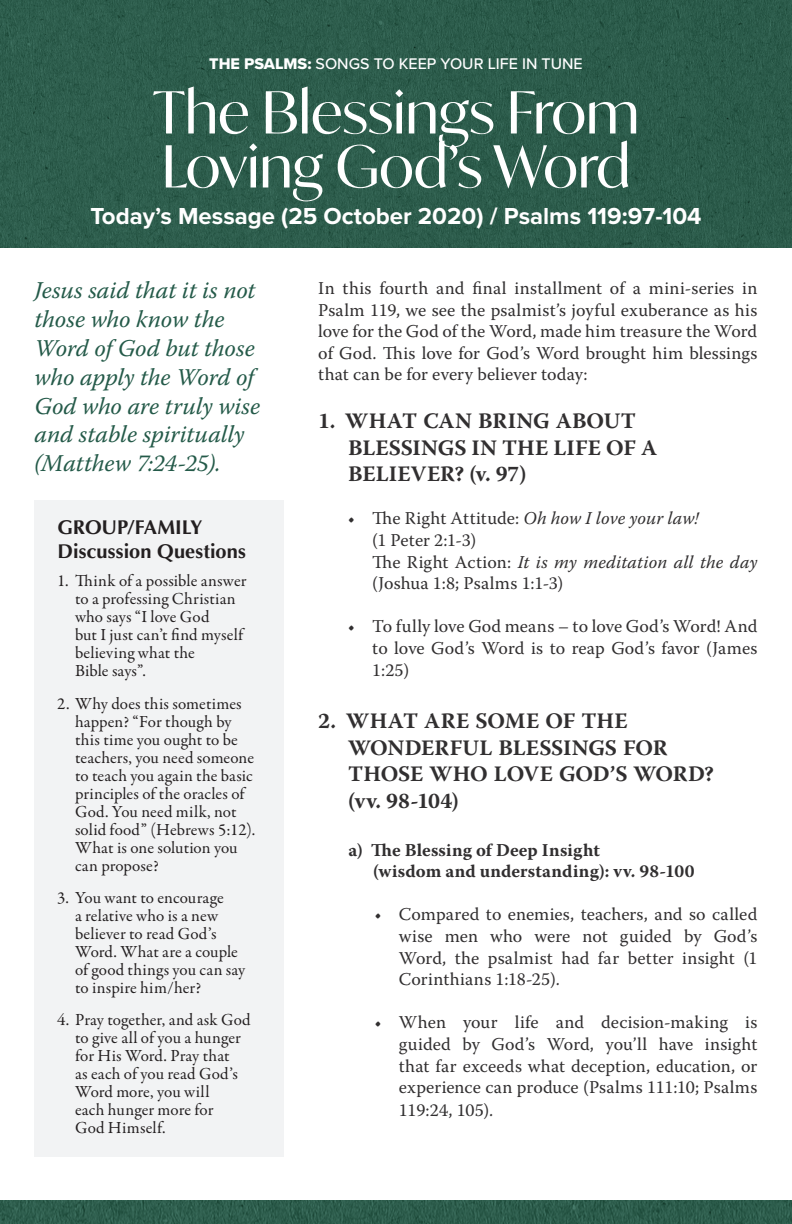
<style>
.page{position:relative;width:792px;height:1224px;background:#fff}
.page>*{position:absolute;margin:0;border:0;box-sizing:border-box;transform-origin:0 0}
.t1{font:58px "Ivy Mode";color:#fff}
.t2{font:italic 24px/28.8px "Warnock Pro";letter-spacing:-.005em;color:#245a49}
.t3{font:700 24px "Proxima Nova";color:#fff}
.t4{font:700 22px "Warnock Pro";color:#312f30}
.t5{font:700 22px "Warnock Pro";letter-spacing:.02em;color:#312f30}
.t6{font:700 20px/24px "Optima";letter-spacing:.005em;color:#231f20}
.t7{font:18px/21.6px "Warnock Pro";letter-spacing:.01em;color:#312f30;text-align:justify}
.t8{font:700 18px "Warnock Pro";letter-spacing:.01em;color:#312f30}
.t9{font:17px/18px "Garamond Premr Pro";letter-spacing:.01em;color:#231f20}
.t10{font:500 16px "Proxima Nova";color:#fff}
.s1{font-family:"Proxima Nova Extrabld";font-weight:400}
.s2{font-style:italic}
</style>
<div class="page">
<img style="left:0;top:0;width:792px;height:247px">
<img style="left:0;top:1201px;width:792px;height:23px">
<div style="left:35px;top:500px;width:249px;height:656px;background:#f2f3f4"></div>
<p class="t10" style="left:209px;top:51px;width:375px"><span class="s1">THE PSALMS:</span> SONGS TO KEEP YOUR LIFE IN TUNE</p>
<p class="t1" style="left:153px;top:73px;width:488px">The Blessings From</p>
<p class="t1" style="left:162px;top:127px;width:470px">Loving God’s Word</p>
<p class="t3" style="left:90px;top:202px;width:613px">Today’s Message (25 October 2020) / Psalms 119:97-104</p>
<p class="t2" style="left:35px;top:276px;width:227px">Jesus said that it is not those who know the<br>Word of God but those who apply the Word of<br>God who are truly wise and stable spiritually (Matthew 7:24-25).</p>
<p class="t7" style="left:318px;top:277px;width:441px">In this fourth and final installment of a mini-series in Psalm 119, we see the psalmist’s joyful exuberance as his love for the God of the Word, made him treasure the Word of God. This love for God’s Word brought him blessings that can be for every believer today:</p>
<p class="t4" style="left:318px;top:408px;width:319px">1. WHAT CAN BRING ABOUT</p>
<p class="t4" style="left:348px;top:434px;width:310px">BLESSINGS IN THE LIFE OF A</p>
<p class="t4" style="left:348px;top:461px;width:180px">BELIEVER? (v. 97)</p>
<p class="t7" style="left:372px;top:507px;width:328px;text-indent:-24px">• The Right Attitude: <span class="s2">Oh how I love your law! </span>(1 Peter 2:1-3)</p>
<p class="t7" style="left:372px;top:551px;width:387px">The Right Action: <span class="s2">It is my meditation all the day </span>(Joshua 1:8; Psalms 1:1-3)</p>
<p class="t7" style="left:372px;top:615px;width:387px;text-indent:-24px">• To fully love God means – to love God’s Word! And to love God’s Word is to reap God’s favor (James 1:25)</p>
<p class="t5" style="left:318px;top:708px;width:311px">2. WHAT ARE SOME OF THE</p>
<p class="t4" style="left:348px;top:734px;width:321px">WONDERFUL BLESSINGS FOR</p>
<p class="t4" style="left:348px;top:761px;width:368px">THOSE WHO LOVE GOD’S WORD?</p>
<p class="t4" style="left:348px;top:787px;width:112px">(vv. 98-104)</p>
<p class="t8" style="left:348px;top:839px;width:253px">a) The Blessing of Deep Insight</p>
<p class="t8" style="left:373px;top:861px;width:323px">(wisdom and understanding): vv. 98-100</p>
<p class="t7" style="left:399px;top:903px;width:360px;text-indent:-24px">• Compared to enemies, teachers, and so called wise men who were not guided by God’s Word, the psalmist had far better insight (1<br>Corinthians 1:18-25).</p>
<p class="t7" style="left:399px;top:1011px;width:360px;text-indent:-24px">• When your life and decision-making is guided by God’s Word, you’ll have insight that far exceeds what deception, education, or experience can produce (Psalms 111:10; Psalms 119:24, 105).</p>
<p class="t6" style="left:58px;top:516px;width:190px">GROUP/FAMILY<br>Discussion Questions</p>
<p class="t9" style="left:75px;top:572px;width:173px;text-indent:-18px">1. Think of a possible answer to a professing Christian who says “I love God<br>but I just can’t find myself believing what the<br>Bible says”.</p>
<p class="t9" style="left:75px;top:695px;width:182px;text-indent:-18px">2. Why does this sometimes happen? “For though by this time you ought to be teachers, you need someone to teach you again the basic principles of the oracles of<br>God. You need milk, not solid food” (Hebrews 5:12).<br>What is one solution you can propose?</p>
<p class="t9" style="left:75px;top:889px;width:172px;text-indent:-18px">3. You want to encourage<br>a relative who is a new believer to read God’s<br>Word. What are a couple of good things you can say to inspire him/her?</p>
<p class="t9" style="left:75px;top:1012px;width:177px;text-indent:-18px">4. Pray together, and ask God to give all of you a hunger for His Word. Pray that<br>as each of you read God’s<br>Word more, you will<br>each hunger more for<br>God Himself.</p>
</div>
